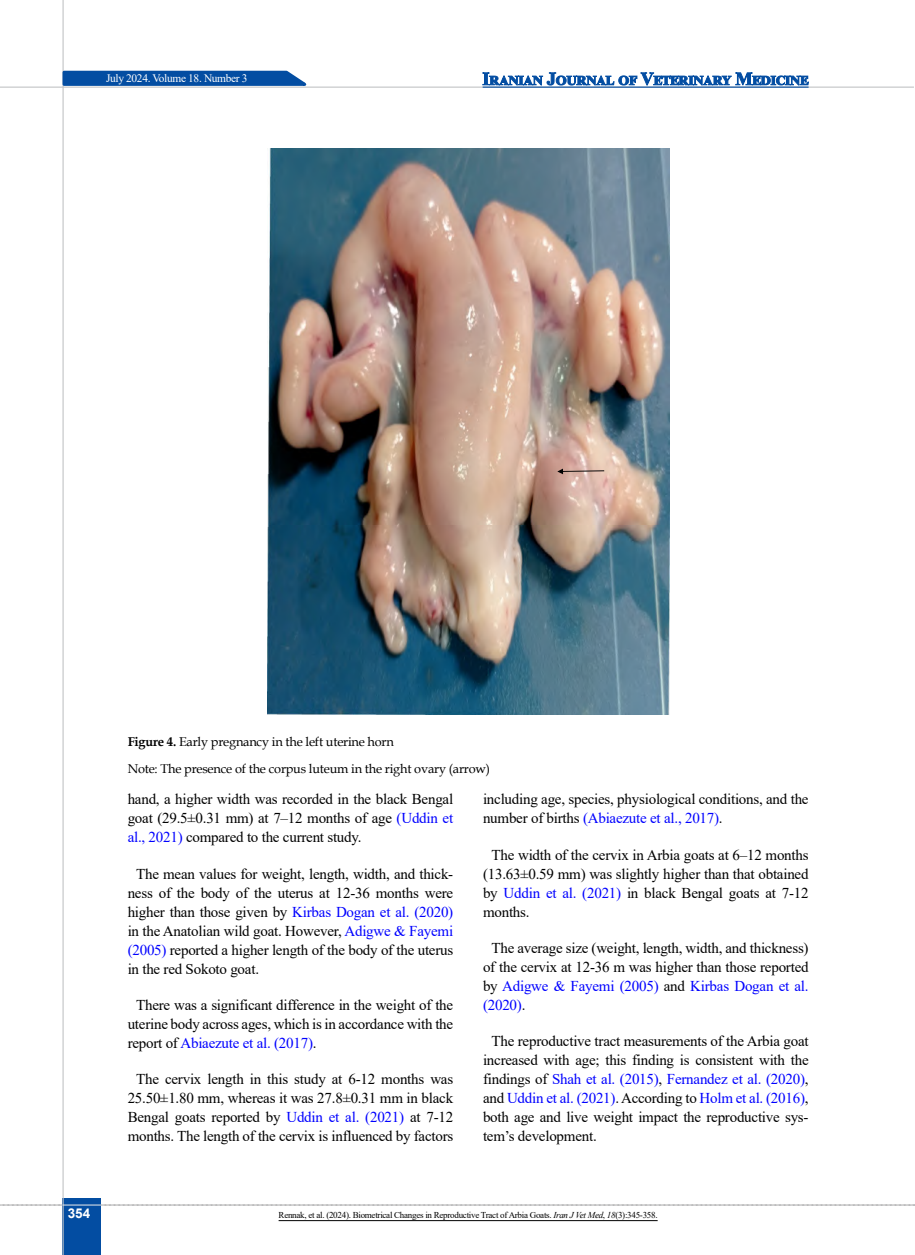
<style>
.page{position:relative;width:915px;height:1255px;background:#fff}
.page>*{position:absolute;margin:0;border:0;box-sizing:border-box;transform-origin:0 0}
.t1{font:15px/19px "Times New Roman";letter-spacing:-.015em;color:#000;text-align:justify}
.t2{font:700 13.5px "Arial";color:#fff}
.t3{font:12.75px/26.2px "Book Antiqua";letter-spacing:-.015em;color:#000}
.t4{font:11.4px "Times New Roman";letter-spacing:-.03em;color:#fff}
.t5{font:9px "Times New Roman";letter-spacing:-.03em;color:#000}
.s1{font-weight:700}
.s2{color:#00f}
.s3{font-style:italic}
</style>
<div class="page">
<svg style="left:0;top:1204px;width:915px;height:1px"></svg>
<div style="left:63px;top:1198px;width:38px;height:56px;background:#034da2"></div>
<hr style="left:62px;top:0;width:2px;height:1254px;background:#c2c4c6">
<hr style="left:63px;top:1204px;width:38px;height:1px;background:#ebebec">
<svg style="left:61px;top:69px;width:253px;height:18px;background:#3771b4"></svg>
<hr style="left:0;top:87px;width:913px;height:1px;background:#c2c4c6">
<svg style="left:482px;top:72px;width:326px;height:14px"></svg>
<hr style="left:482px;top:87px;width:326px;height:1px;background:#034da2">
<img style="left:267px;top:149px;width:402px;height:565px">
<svg style="left:557px;top:468px;width:47px;height:6px"></svg>
<hr style="left:278px;top:1220px;width:379px;height:1px;background:#000">
<p class="t4" style="left:106px;top:70px;width:143px">July 2024. Volume 18. Number 3</p>
<p class="t2" style="left:68px;top:1203px;width:24px">354</p>
<p class="t3" style="left:128px;top:728px;width:364px"><span class="s1">Figure 4.</span> Early pregnancy in the left uterine horn<br>Note: The presence of the corpus luteum in the right ovary (arrow)</p>
<p class="t1" style="left:128px;top:789px;width:327px">hand, a higher width was recorded in the black Bengal goat (29.5±0.31 mm) at 7–12 months of age <span class="s2">(Uddin et al., 2021)</span> compared to the current study.</p>
<p class="t1" style="left:128px;top:863px;width:327px;text-indent:9px">The mean values for weight, length, width, and thick&shy;ness of the body of the uterus at 12-36 months were higher than those given by <span class="s2">Kirbas Dogan et al. (2020) </span>in the Anatolian wild goat. However, <span class="s2">Adigwe &amp; Fayemi (2005)</span> reported a higher length of the body of the uterus in the red Sokoto goat.</p>
<p class="t1" style="left:128px;top:994px;width:327px;text-indent:9px">There was a significant difference in the weight of the uterine body across ages, which is in accordance with the report of <span class="s2">Abiaezute et al. (2017)</span>.</p>
<p class="t1" style="left:128px;top:1069px;width:327px;text-align:center">The cervix length in this study at 6-12 months was 25.50±1.80 mm, whereas it was 27.8±0.31 mm in black Bengal goats reported by <span class="s2">Uddin et al. (2021)</span> at 7-12 months. The length of the cervix is influenced by factors</p>
<p class="t1" style="left:483px;top:789px;width:327px">including age, species, physiological conditions, and the number of births <span class="s2">(Abiaezute et al., 2017)</span>.</p>
<p class="t1" style="left:483px;top:844px;width:327px;text-indent:9px">The width of the cervix in Arbia goats at 6–12 months (13.63±0.59 mm) was slightly higher than that obtained by <span class="s2">Uddin et al. (2021)</span> in black Bengal goats at 7-12 months.</p>
<p class="t1" style="left:483px;top:937px;width:327px;text-indent:9px">The average size (weight, length, width, and thickness) of the cervix at 12-36 m was higher than those reported by <span class="s2">Adigwe &amp; Fayemi (2005)</span> and <span class="s2">Kirbas Dogan et al. (2020)</span>.</p>
<p class="t1" style="left:483px;top:1030px;width:327px;text-indent:9px">The reproductive tract measurements of the Arbia goat increased with age; this finding is consistent with the findings of <span class="s2">Shah et al. (2015)</span>, <span class="s2">Fernandez et al. (2020)</span>, and <span class="s2">Uddin et al. (2021)</span>. According to <span class="s2">Holm et al. (2016)</span>, both age and live weight impact the reproductive sys&shy;tem’s development.</p>
<p class="t5" style="left:278px;top:1208px;width:380px">Rennak, et al. (2024). Biometrical Changes in Reproductive Tract of Arbia Goats. <span class="s3">Iran J Vet Med</span>, <span class="s3">18</span>(3):345-358.</p>
</div>
